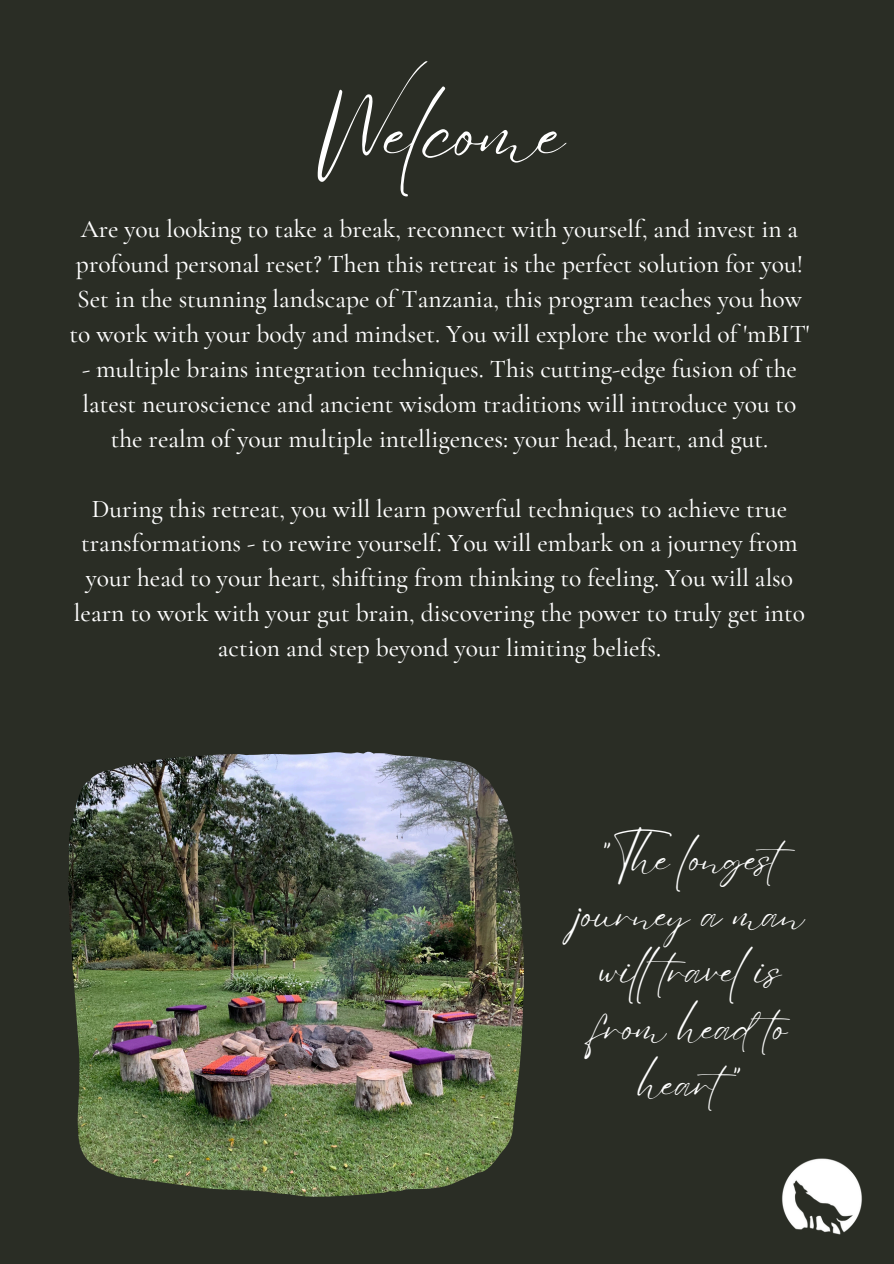
<style>
.page{position:relative;width:894px;height:1264px;background:#fff}
.page>*{position:absolute;margin:0;border:0;box-sizing:border-box;transform-origin:0 0}
.t1{font:78px "Eyesome Script";color:#fff}
.t2{font:40.5px "Eyesome Script";color:#fff}
.t3{font:500 25.5px/34.8px "Cormorant Garamond";color:#fff;text-align:center}
</style>
<div class="page">
<div style="left:0;top:0;width:893px;height:1263px;background:#2a2d25"></div>
<img style="left:68px;top:751px;width:455px;height:445px">
<img style="left:782px;top:1158px;width:80px;height:77px">
<p class="t1" style="left:314px;top:84px;width:252px">Welcome</p>
<p class="t3" style="left:69px;top:212px;width:741px">Are you looking to take a break, reconnect with yourself, and invest in a profound personal reset? Then this retreat is the perfect solution for you!<br>Set in the stunning landscape of Tanzania, this program teaches you how to work with your body and mindset. You will explore the world of 'mBIT'</p>
<p class="t3" style="left:82px;top:351px;width:716px">- multiple brains integration techniques. This cutting-edge fusion of the latest neuroscience and ancient wisdom traditions will introduce you to the realm of your multiple intelligences: your head, heart, and gut.</p>
<h2 class="t3" style="left:74px;top:491px;width:732px">During this retreat, you will learn powerful techniques to achieve true transformations - to rewire yourself. You will embark on a journey from your head to your heart, shifting from thinking to feeling. You will also learn to work with your gut brain, discovering the power to truly get into action and step beyond your limiting beliefs.</h2>
<p class="t2" style="left:602px;top:833px;width:210px">"The longest</p>
<p class="t2" style="left:576px;top:889px;width:229px">journey a man</p>
<p class="t2" style="left:599px;top:945px;width:183px">wil travel is</p>
<p class="t2" style="left:593px;top:1001px;width:214px">from head to</p>
<p class="t2" style="left:638px;top:1058px;width:115px">heart"</p>
</div>
